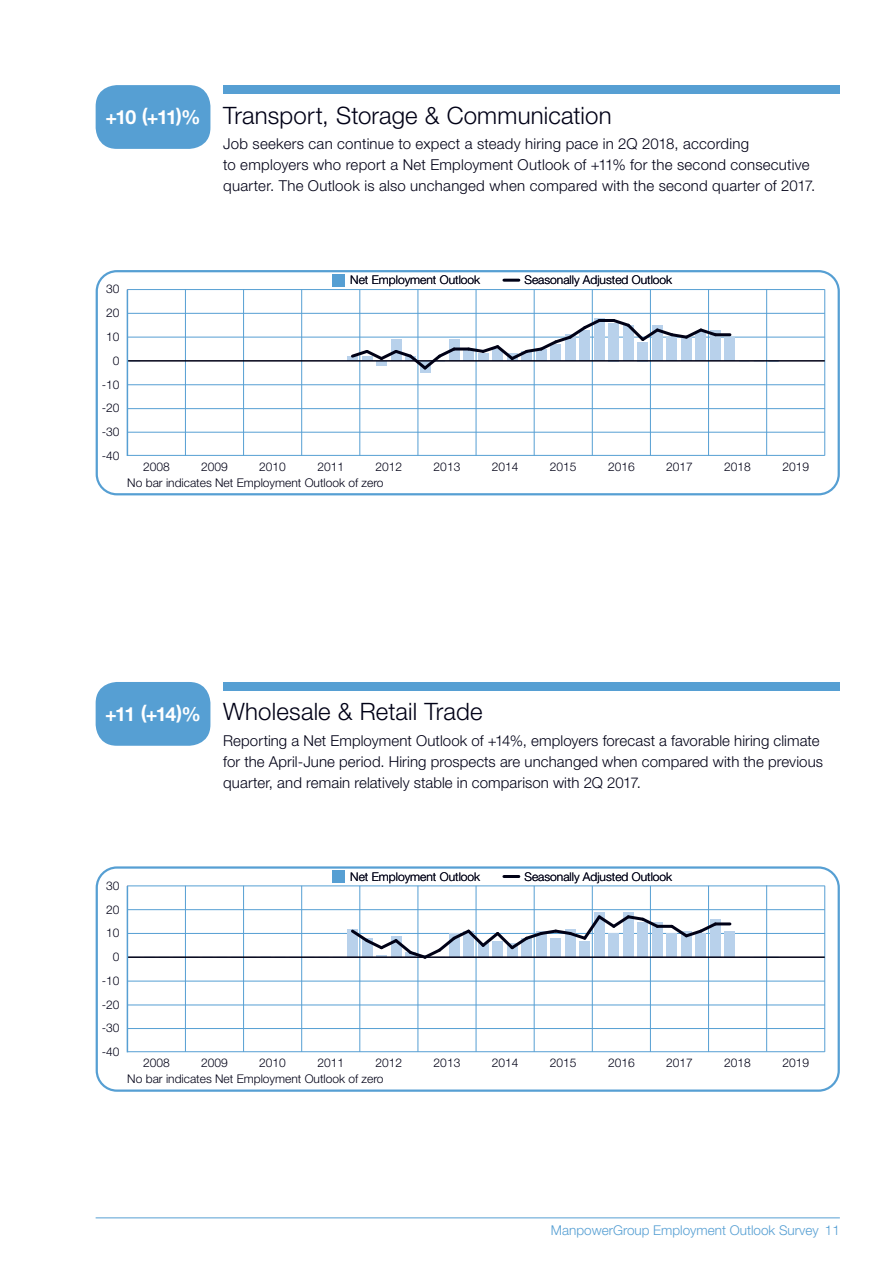
<style>
.page{position:relative;width:893px;height:1263px;background:#fff}
.page>*{position:absolute;margin:0;border:0;box-sizing:border-box;transform-origin:0 0}
.t1{font:300 24px "Helvetica Neue LT Std";letter-spacing:.01em;color:#000116}
.t2{font:700 19.5px "Helvetica Neue LT Std";letter-spacing:-.07em;color:#fff}
.t3{font:300 15px/21px "Helvetica Neue LT Std";letter-spacing:.01em;color:#000116}
.t4{font:300 13.5px "Helvetica Neue LT Std";color:#569fd3}
.t5{font:300 12px/23.7px "Helvetica Neue LT Std";color:#000116;text-align:right}
</style>
<div class="page">
<hr style="left:96px;top:1218px;width:744px;height:1px;background:#569fd3">
<svg style="left:96px;top:270px;width:744px;height:225px"></svg>
<svg style="left:96px;top:866px;width:744px;height:226px"></svg>
<div style="left:223px;top:85px;width:617px;height:9px;background:#569fd3"></div>
<div style="left:223px;top:682px;width:617px;height:8px;background:#569fd3"></div>
<div style="left:96px;top:682px;width:114px;height:64px;background:#569fd3;border-radius:21px"></div>
<div style="left:96px;top:85px;width:114px;height:64px;background:#569fd3;border-radius:21px"></div>
<h2 class="t2" style="left:105px;top:110px;width:97px">+10 (+11)%</h2>
<h1 class="t1" style="left:223px;top:106px;width:390px">Transport, Storage &amp; Communication</h1>
<p class="t3" style="left:223px;top:134px;width:594px">Job seekers can continue to expect a steady hiring pace in 2Q 2018, according<br>to employers who report a Net Employment Outlook of +11% for the second consecutive quarter. The Outlook is also unchanged when compared with the second quarter of 2017.</p>
<p class="t5" style="left:102px;top:278px;width:19px">30<br>20<br>10<br>0 -10 -20 -30 -40</p>
<p class="t5" style="left:350px;top:269px;width:132px">Net Employment Outlook</p>
<p class="t5" style="left:524px;top:269px;width:149px">Seasonally Adjusted Outlook</p>
<p class="t5" style="left:143px;top:456px;width:28px">2008</p>
<p class="t5" style="left:201px;top:456px;width:28px">2009</p>
<p class="t5" style="left:259px;top:456px;width:28px">2010</p>
<p class="t5" style="left:317px;top:456px;width:28px">2011</p>
<p class="t5" style="left:375px;top:456px;width:28px">2012</p>
<p class="t5" style="left:434px;top:456px;width:28px">2013</p>
<p class="t5" style="left:492px;top:456px;width:28px">2014</p>
<p class="t5" style="left:550px;top:456px;width:28px">2015</p>
<p class="t5" style="left:608px;top:456px;width:28px">2016</p>
<p class="t5" style="left:666px;top:456px;width:28px">2017</p>
<p class="t5" style="left:724px;top:456px;width:28px">2018</p>
<p class="t5" style="left:782px;top:456px;width:28px">2019</p>
<p class="t5" style="left:127px;top:472px;width:258px">No bar indicates Net Employment Outlook of zero</p>
<h2 class="t2" style="left:105px;top:707px;width:97px">+11 (+14)%</h2>
<h1 class="t1" style="left:223px;top:703px;width:261px">Wholesale &amp; Retail Trade</h1>
<p class="t3" style="left:223px;top:731px;width:601px">Reporting a Net Employment Outlook of +14%, employers forecast a favorable hiring climate for the April-June period. Hiring prospects are unchanged when compared with the previous quarter, and remain relatively stable in comparison with 2Q 2017.</p>
<p class="t5" style="left:102px;top:875px;width:19px">30<br>20<br>10<br>0 -10 -20 -30 -40</p>
<p class="t5" style="left:350px;top:866px;width:132px">Net Employment Outlook</p>
<p class="t5" style="left:524px;top:865px;width:149px">Seasonally Adjusted Outlook</p>
<p class="t5" style="left:143px;top:1052px;width:28px">2008</p>
<p class="t5" style="left:201px;top:1052px;width:28px">2009</p>
<p class="t5" style="left:259px;top:1052px;width:28px">2010</p>
<p class="t5" style="left:317px;top:1052px;width:28px">2011</p>
<p class="t5" style="left:375px;top:1052px;width:28px">2012</p>
<p class="t5" style="left:434px;top:1052px;width:28px">2013</p>
<p class="t5" style="left:492px;top:1052px;width:28px">2014</p>
<p class="t5" style="left:550px;top:1052px;width:28px">2015</p>
<p class="t5" style="left:608px;top:1052px;width:28px">2016</p>
<p class="t5" style="left:666px;top:1052px;width:28px">2017</p>
<p class="t5" style="left:724px;top:1052px;width:28px">2018</p>
<p class="t5" style="left:782px;top:1052px;width:28px">2019</p>
<p class="t5" style="left:127px;top:1068px;width:258px">No bar indicates Net Employment Outlook of zero</p>
<p class="t4" style="left:551px;top:1226px;width:290px">ManpowerGroup Employment Outlook Survey 11</p>
</div>
